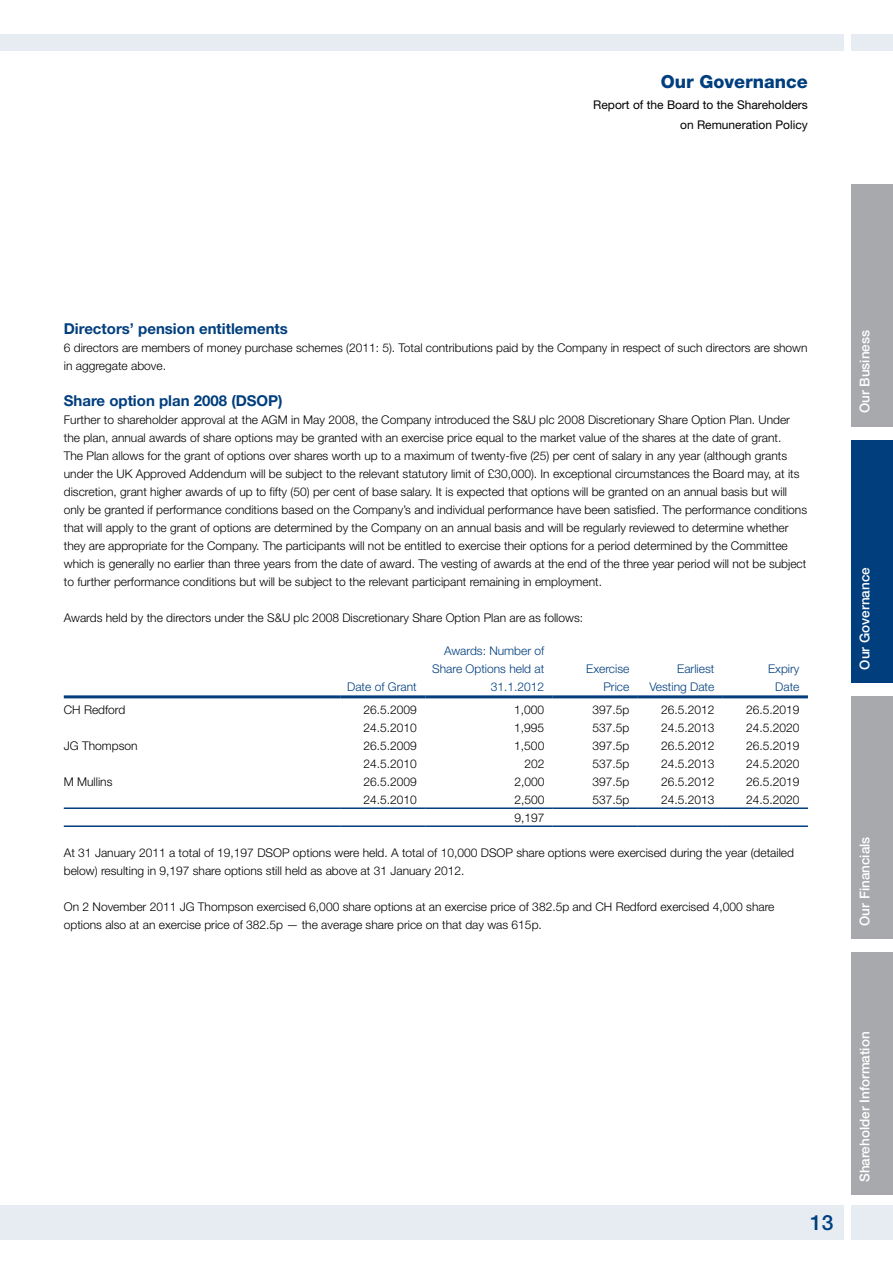
<style>
.page{position:relative;width:893px;height:1263px;background:#fff}
.page>*{position:absolute;margin:0;border:0;box-sizing:border-box;transform-origin:0 0}
.t1{font:500 21px "Helvetica Neue LT Std";color:#003e7e}
.t2{font:800 18px "Helvetica Neue LT Std";color:#003e7e}
.t3{font:700 15px "Helvetica Neue LT Std";color:#003e7e}
.t4{font:500 13.5px "Helvetica Neue LT Std";color:#fff}
.t5{font:300 12px/18px "Helvetica Neue LT Std";color:#000}
.t6{font:300 12px/18px "Helvetica Neue LT Std";color:#003e7e;text-align:right}
.t7{font:12px/20.7px "Helvetica Neue LT Std";color:#000;text-align:right}
</style>
<div class="page">
<div style="left:851px;top:1205px;width:42px;height:34px;background:#e6ecf2"></div>
<div style="left:0;top:1205px;width:843px;height:34px;background:#e6ecf2"></div>
<div style="left:851px;top:35px;width:42px;height:16px;background:#e6ecf2"></div>
<div style="left:0;top:35px;width:843px;height:16px;background:#e6ecf2"></div>
<div style="left:851px;top:184px;width:42px;height:242px;background:#a7a9ac"></div>
<div style="left:851px;top:440px;width:42px;height:242px;background:#003e7e"></div>
<div style="left:851px;top:696px;width:42px;height:243px;background:#a7a9ac"></div>
<div style="left:851px;top:953px;width:42px;height:242px;background:#a7a9ac"></div>
<hr style="left:64px;top:695px;width:276px;height:3px;background:#003e7e">
<hr style="left:340px;top:695px;width:85px;height:3px;background:#003e7e">
<hr style="left:425px;top:695px;width:128px;height:3px;background:#003e7e">
<hr style="left:553px;top:695px;width:85px;height:3px;background:#003e7e">
<hr style="left:638px;top:695px;width:85px;height:3px;background:#003e7e">
<hr style="left:723px;top:695px;width:85px;height:3px;background:#003e7e">
<hr style="left:64px;top:807px;width:276px;height:2px;background:#003e7e">
<hr style="left:64px;top:825px;width:276px;height:2px;background:#003e7e">
<hr style="left:340px;top:825px;width:85px;height:2px;background:#003e7e">
<hr style="left:425px;top:825px;width:128px;height:2px;background:#003e7e">
<hr style="left:553px;top:825px;width:85px;height:2px;background:#003e7e">
<hr style="left:638px;top:825px;width:85px;height:2px;background:#003e7e">
<hr style="left:723px;top:825px;width:85px;height:2px;background:#003e7e">
<hr style="left:340px;top:807px;width:85px;height:2px;background:#003e7e">
<hr style="left:425px;top:807px;width:128px;height:2px;background:#003e7e">
<hr style="left:553px;top:807px;width:85px;height:2px;background:#003e7e">
<hr style="left:638px;top:807px;width:85px;height:2px;background:#003e7e">
<hr style="left:723px;top:807px;width:85px;height:2px;background:#003e7e">
<h2 class="t2" style="left:661px;top:71px;width:149px">Our Governance</h2>
<p class="t7" style="left:593px;top:94px;width:216px">Report of the Board to the Shareholders on Remuneration Policy</p>
<p class="t3" style="left:64px;top:319px;width:226px">Directors’ pension entitlements</p>
<p class="t5" style="left:64px;top:338px;width:745px">6 directors are members of money purchase schemes (2011: 5). Total contributions paid by the Company in respect of such directors are shown in aggregate above.</p>
<p class="t3" style="left:64px;top:391px;width:220px">Share option plan 2008 (DSOP)</p>
<p class="t5" style="left:64px;top:410px;width:745px">Further to shareholder approval at the AGM in May 2008, the Company introduced the S&amp;U plc 2008 Discretionary Share Option Plan. Under the plan, annual awards of share options may be granted with an exercise price equal to the market value of the shares at the date of grant.<br>The Plan allows for the grant of options over shares worth up to a maximum of twenty-five (25) per cent of salary in any year (although grants under the UK Approved Addendum will be subject to the relevant statutory limit of £30,000). In exceptional circumstances the Board may, at its discretion, grant higher awards of up to fifty (50) per cent of base salary. It is expected that options will be granted on an annual basis but will only be granted if performance conditions based on the Company’s and individual performance have been satisfied. The performance conditions that will apply to the grant of options are determined by the Company on an annual basis and will be regularly reviewed to determine whether they are appropriate for the Company. The participants will not be entitled to exercise their options for a period determined by the Committee which is generally no earlier than three years from the date of award. The vesting of awards at the end of the three year period will not be subject to further performance conditions but will be subject to the relevant participant remaining in employment.</p>
<p class="t5" style="left:64px;top:608px;width:521px">Awards held by the directors under the S&amp;U plc 2008 Discretionary Share Option Plan are as follows:</p>
<p class="t6" style="left:347px;top:677px;width:71px">Date of Grant</p>
<p class="t6" style="left:432px;top:641px;width:114px">Awards: Number of<br>Share Options held at<br>31.1.2012</p>
<p class="t6" style="left:586px;top:659px;width:45px">Exercise<br>Price</p>
<p class="t6" style="left:649px;top:659px;width:66px">Earliest<br>Vesting Date</p>
<p class="t6" style="left:768px;top:659px;width:33px;text-align:center">Expiry<br>Date</p>
<p class="t5" style="left:64px;top:700px;width:63px">CH Redford</p>
<p class="t5" style="left:363px;top:700px;width:55px">26.5.2009</p>
<p class="t5" style="left:514px;top:700px;width:32px">1,000</p>
<p class="t5" style="left:592px;top:700px;width:38px">397.5p</p>
<p class="t5" style="left:661px;top:700px;width:55px">26.5.2012</p>
<p class="t5" style="left:746px;top:700px;width:55px">26.5.2019</p>
<p class="t5" style="left:363px;top:718px;width:55px">24.5.2010</p>
<p class="t5" style="left:514px;top:718px;width:32px">1,995</p>
<p class="t5" style="left:592px;top:718px;width:38px">537.5p</p>
<p class="t5" style="left:661px;top:718px;width:55px">24.5.2013</p>
<p class="t5" style="left:746px;top:718px;width:55px">24.5.2020</p>
<p class="t5" style="left:64px;top:736px;width:75px">JG Thompson</p>
<p class="t5" style="left:363px;top:736px;width:55px">26.5.2009</p>
<p class="t5" style="left:514px;top:736px;width:32px">1,500</p>
<p class="t5" style="left:592px;top:736px;width:38px">397.5p</p>
<p class="t5" style="left:661px;top:736px;width:55px">26.5.2012</p>
<p class="t5" style="left:746px;top:736px;width:55px">26.5.2019</p>
<p class="t5" style="left:363px;top:754px;width:55px">24.5.2010</p>
<p class="t5" style="left:524px;top:754px;width:22px">202</p>
<p class="t5" style="left:592px;top:754px;width:38px">537.5p</p>
<p class="t5" style="left:661px;top:754px;width:55px">24.5.2013</p>
<p class="t5" style="left:746px;top:754px;width:55px">24.5.2020</p>
<p class="t5" style="left:64px;top:772px;width:50px">M Mullins</p>
<p class="t5" style="left:363px;top:772px;width:55px">26.5.2009</p>
<p class="t5" style="left:514px;top:772px;width:32px">2,000</p>
<p class="t5" style="left:592px;top:772px;width:38px">397.5p</p>
<p class="t5" style="left:661px;top:772px;width:55px">26.5.2012</p>
<p class="t5" style="left:746px;top:772px;width:55px">26.5.2019</p>
<p class="t5" style="left:363px;top:790px;width:55px">24.5.2010</p>
<p class="t5" style="left:514px;top:790px;width:32px">2,500</p>
<p class="t5" style="left:592px;top:790px;width:38px">537.5p</p>
<p class="t5" style="left:661px;top:790px;width:55px">24.5.2013</p>
<p class="t5" style="left:746px;top:790px;width:55px">24.5.2020</p>
<p class="t5" style="left:514px;top:808px;width:32px">9,197</p>
<p class="t5" style="left:64px;top:843px;width:732px">At 31 January 2011 a total of 19,197 DSOP options were held. A total of 10,000 DSOP share options were exercised during the year (detailed below) resulting in 9,197 share options still held as above at 31 January 2012.</p>
<p class="t5" style="left:64px;top:897px;width:712px">On 2 November 2011 JG Thompson exercised 6,000 share options at an exercise price of 382.5p and CH Redford exercised 4,000 share options also at an exercise price of 382.5p — the average share price on that day was 615p.</p>
<p class="t4" style="left:856px;top:413px;width:85px;rotate:-90deg">Our Business</p>
<p class="t4" style="left:856px;top:670px;width:104px;rotate:-90deg">Our Governance</p>
<p class="t4" style="left:856px;top:926px;width:91px;rotate:-90deg">Our Financials</p>
<h1 class="t1" style="left:810px;top:1210px;width:25px">13</h1>
<p class="t4" style="left:856px;top:1182px;width:152px;rotate:-90deg">Shareholder Information</p>
</div>
